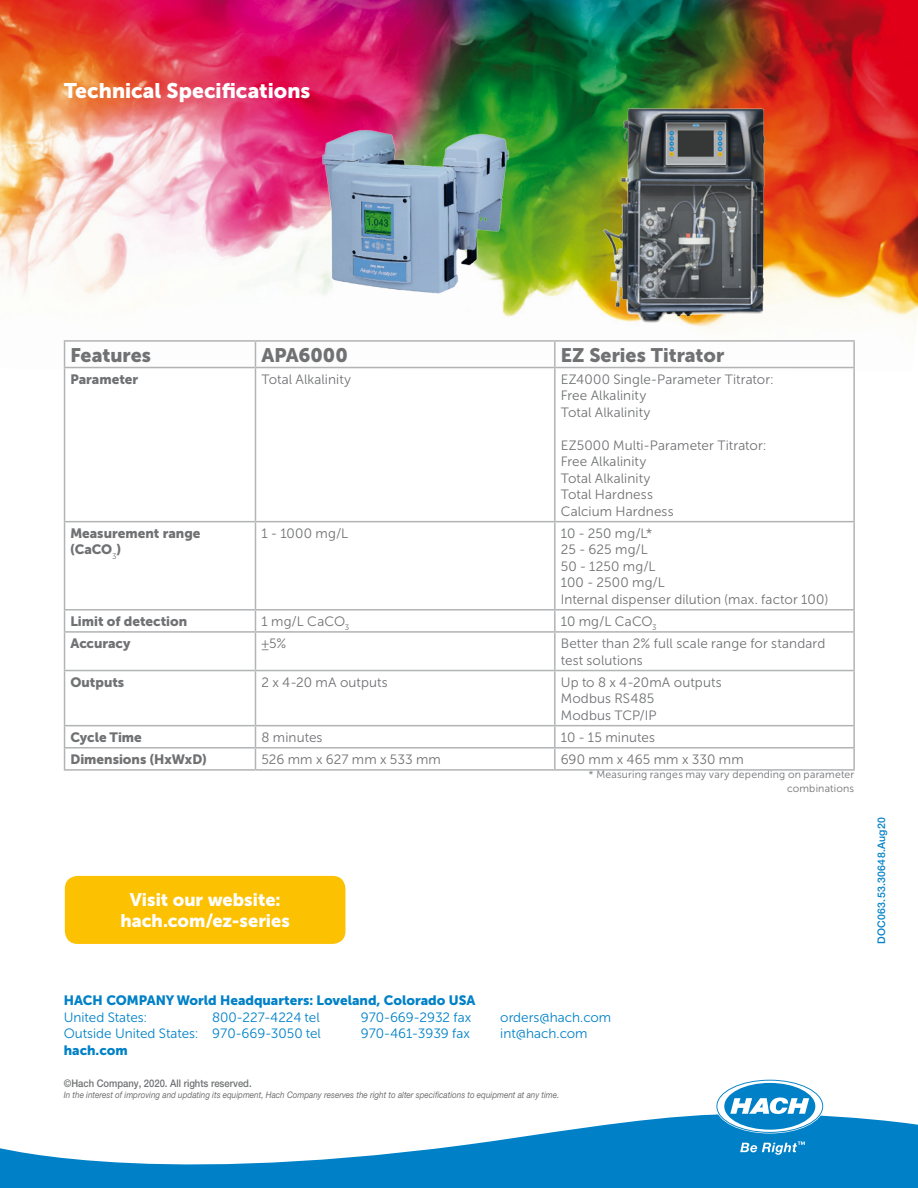
<style>
.page{position:relative;width:918px;height:1188px;background:#fff}
.page>*{position:absolute;margin:0;border:0;box-sizing:border-box;transform-origin:0 0}
.Head_1_Technical{font:21px "Museo Sans Cyrl 900";color:#fff}
.Techn_Data_Table_Hea{font:19.5px "Museo Sans Cyrl 900";color:#707173}
.Web_button{font:18px "Museo Sans Cyrl 900";color:#fff}
.Techn_Data_Table_Cop{font:13.5px/16.5px "Museo Sans Cyrl 300";letter-spacing:.01em;color:#707173}
.US_letter_-_Footer_n{font:13.5px "Museo Sans Cyrl 300";color:#0081c7}
.Techn_Data_Table_Cop-2{font:13.5px/16.5px "Museo Sans Cyrl 900";color:#707173}
.US_letter_-_Footer_b{font:13.5px "Museo Sans Cyrl 900";color:#0081c7}
.Techn_Data_Table_Cop-3{font:10.5px/13.5px "Museo Sans Cyrl 300";letter-spacing:.02em;color:#707173;text-align:right}
.US_letter_-_Copyrigh{font:500 10.5px "Helvetica Neue LT Pro";color:#707173;scale:.9 1}
.Doc_ID_No{font:500 10.5px "Helvetica Neue LT Pro";letter-spacing:.025em;color:#0081c7}
.US_letter_-_Copyrigh-2{font:italic 9px "Helvetica Neue LT Pro";color:#707173;scale:.9 1}
</style>
<div class="page">
<img style="left:0;top:0;width:918px;height:372px">
<img style="left:602px;top:106px;width:192px;height:218px">
<img style="left:309px;top:122px;width:205px;height:181px">
<svg style="left:0;top:1114px;width:918px;height:74px;fill:#0081c7"></svg>
<svg style="left:717px;top:1081px;width:112px;height:51px"></svg>
<svg style="left:740px;top:1141px;width:65px;height:14px"></svg>
<hr style="left:64px;top:340px;width:191px;height:2px;background:#b1b3b4">
<svg style="left:64px;top:342px;width:1px;height:25px"></svg>
<hr style="left:255px;top:340px;width:300px;height:2px;background:#b1b3b4">
<svg style="left:255px;top:342px;width:1px;height:25px"></svg>
<hr style="left:555px;top:340px;width:300px;height:2px;background:#b1b3b4">
<hr style="left:554px;top:342px;width:2px;height:25px;background:#b1b3b4">
<hr style="left:853px;top:342px;width:2px;height:25px;background:#b1b3b4">
<hr style="left:64px;top:367px;width:191px;height:1px;background:#b1b3b4">
<hr style="left:64px;top:368px;width:1px;height:153px;background:#b1b3b4">
<hr style="left:255px;top:367px;width:300px;height:1px;background:#b1b3b4">
<hr style="left:255px;top:368px;width:1px;height:153px;background:#b1b3b4">
<hr style="left:555px;top:367px;width:300px;height:1px;background:#b1b3b4">
<hr style="left:554px;top:368px;width:2px;height:153px;background:#b1b3b4">
<hr style="left:853px;top:368px;width:2px;height:153px;background:#b1b3b4">
<hr style="left:64px;top:521px;width:191px;height:1px;background:#b1b3b4">
<hr style="left:64px;top:522px;width:1px;height:87px;background:#b1b3b4">
<hr style="left:255px;top:521px;width:300px;height:1px;background:#b1b3b4">
<hr style="left:255px;top:522px;width:1px;height:87px;background:#b1b3b4">
<hr style="left:555px;top:521px;width:300px;height:1px;background:#b1b3b4">
<hr style="left:554px;top:522px;width:2px;height:87px;background:#b1b3b4">
<hr style="left:853px;top:522px;width:2px;height:87px;background:#b1b3b4">
<hr style="left:64px;top:609px;width:191px;height:2px;background:#b1b3b4">
<svg style="left:64px;top:611px;width:1px;height:20px"></svg>
<hr style="left:255px;top:609px;width:300px;height:2px;background:#b1b3b4">
<svg style="left:255px;top:611px;width:1px;height:20px"></svg>
<hr style="left:555px;top:609px;width:300px;height:2px;background:#b1b3b4">
<hr style="left:554px;top:611px;width:2px;height:20px;background:#b1b3b4">
<hr style="left:853px;top:611px;width:2px;height:20px;background:#b1b3b4">
<hr style="left:64px;top:631px;width:191px;height:2px;background:#b1b3b4">
<hr style="left:64px;top:633px;width:1px;height:37px;background:#b1b3b4">
<hr style="left:255px;top:631px;width:300px;height:2px;background:#b1b3b4">
<hr style="left:255px;top:633px;width:1px;height:37px;background:#b1b3b4">
<hr style="left:555px;top:631px;width:300px;height:2px;background:#b1b3b4">
<hr style="left:554px;top:633px;width:2px;height:37px;background:#b1b3b4">
<hr style="left:853px;top:633px;width:2px;height:37px;background:#b1b3b4">
<hr style="left:64px;top:670px;width:191px;height:1px;background:#b1b3b4">
<hr style="left:64px;top:671px;width:1px;height:54px;background:#b1b3b4">
<hr style="left:255px;top:670px;width:300px;height:1px;background:#b1b3b4">
<hr style="left:255px;top:671px;width:1px;height:54px;background:#b1b3b4">
<hr style="left:555px;top:670px;width:300px;height:1px;background:#b1b3b4">
<hr style="left:554px;top:671px;width:2px;height:54px;background:#b1b3b4">
<hr style="left:853px;top:671px;width:2px;height:54px;background:#b1b3b4">
<hr style="left:64px;top:725px;width:191px;height:1px;background:#b1b3b4">
<hr style="left:255px;top:725px;width:300px;height:1px;background:#b1b3b4">
<hr style="left:555px;top:725px;width:300px;height:1px;background:#b1b3b4">
<hr style="left:554px;top:726px;width:2px;height:21px;background:#b1b3b4">
<hr style="left:853px;top:726px;width:2px;height:21px;background:#b1b3b4">
<hr style="left:64px;top:747px;width:191px;height:2px;background:#b1b3b4">
<svg style="left:64px;top:726px;width:1px;height:43px"></svg>
<hr style="left:255px;top:747px;width:300px;height:2px;background:#b1b3b4">
<svg style="left:255px;top:726px;width:1px;height:43px"></svg>
<hr style="left:555px;top:747px;width:300px;height:2px;background:#b1b3b4">
<hr style="left:554px;top:749px;width:2px;height:20px;background:#b1b3b4">
<hr style="left:853px;top:749px;width:2px;height:20px;background:#b1b3b4">
<hr style="left:64px;top:769px;width:191px;height:2px;background:#b1b3b4">
<hr style="left:255px;top:769px;width:300px;height:2px;background:#b1b3b4">
<hr style="left:555px;top:769px;width:300px;height:2px;background:#b1b3b4">
<div style="left:65px;top:876px;width:280px;height:68px;background:#fcc100;border-radius:13px"></div>
<p class="Head_1_Technical" style="left:64px;top:79px;width:248px">Technical Specifications</p>
<p class="Techn_Data_Table_Hea" style="left:71px;top:344px;width:82px">Features</p>
<p class="Techn_Data_Table_Hea" style="left:261px;top:344px;width:88px">APA6000</p>
<p class="Techn_Data_Table_Hea" style="left:561px;top:344px;width:165px">EZ Series Titrator</p>
<p class="Techn_Data_Table_Cop-2" style="left:71px;top:371px;width:69px">Parameter</p>
<p class="Techn_Data_Table_Cop" style="left:261px;top:371px;width:91px">Total Alkalinity</p>
<p class="Techn_Data_Table_Cop" style="left:561px;top:371px;width:214px">EZ4000 Single-Parameter Titrator:</p>
<p class="Techn_Data_Table_Cop" style="left:561px;top:387px;width:87px">Free Alkalinity</p>
<p class="Techn_Data_Table_Cop" style="left:561px;top:404px;width:91px">Total Alkalinity</p>
<p class="Techn_Data_Table_Cop" style="left:561px;top:437px;width:207px">EZ5000 Multi-Parameter Titrator:<br>Free Alkalinity</p>
<p class="Techn_Data_Table_Cop" style="left:561px;top:470px;width:91px">Total Alkalinity</p>
<p class="Techn_Data_Table_Cop" style="left:561px;top:486px;width:94px">Total Hardness</p>
<p class="Techn_Data_Table_Cop" style="left:561px;top:503px;width:114px">Calcium Hardness</p>
<p class="Techn_Data_Table_Cop-2" style="left:71px;top:525px;width:131px">Measurement range (CaCO<sub>3</sub>)</p>
<p class="Techn_Data_Table_Cop" style="left:261px;top:525px;width:88px">1 - 1000 mg/L</p>
<p class="Techn_Data_Table_Cop" style="left:561px;top:525px;width:269px">10 - 250 mg/L*<br>25 - 625 mg/L<br>50 - 1250 mg/L<br>100 - 2500 mg/L<br>Internal dispenser dilution (max. factor 100)</p>
<p class="Techn_Data_Table_Cop-2" style="left:71px;top:613px;width:118px">Limit of detection</p>
<p class="Techn_Data_Table_Cop" style="left:261px;top:613px;width:89px">1 mg/L CaCO<sub>3</sub></p>
<p class="Techn_Data_Table_Cop" style="left:561px;top:613px;width:97px">10 mg/L CaCO<sub>3</sub></p>
<p class="Techn_Data_Table_Cop-2" style="left:71px;top:635px;width:62px">Accuracy</p>
<p class="Techn_Data_Table_Cop" style="left:261px;top:635px;width:26px">±5%</p>
<p class="Techn_Data_Table_Cop" style="left:561px;top:635px;width:266px">Better than 2% full scale range for standard test solutions</p>
<p class="Techn_Data_Table_Cop-2" style="left:71px;top:674px;width:55px">Outputs</p>
<p class="Techn_Data_Table_Cop" style="left:261px;top:674px;width:128px">2 x 4-20 mA outputs</p>
<p class="Techn_Data_Table_Cop" style="left:561px;top:674px;width:162px">Up to 8 x 4-20mA outputs<br>Modbus RS485<br>Modbus TCP/IP</p>
<p class="Techn_Data_Table_Cop-2" style="left:71px;top:729px;width:73px">Cycle Time</p>
<p class="Techn_Data_Table_Cop" style="left:261px;top:729px;width:63px">8 minutes</p>
<p class="Techn_Data_Table_Cop" style="left:561px;top:729px;width:96px">10 - 15 minutes</p>
<p class="Techn_Data_Table_Cop-2" style="left:71px;top:751px;width:137px">Dimensions (HxWxD)</p>
<p class="Techn_Data_Table_Cop" style="left:261px;top:751px;width:181px">526 mm x 627 mm x 533 mm</p>
<p class="Techn_Data_Table_Cop" style="left:561px;top:751px;width:184px">690 mm x 465 mm x 330 mm</p>
<p class="Techn_Data_Table_Cop-3" style="left:589px;top:768px;width:267px">* Measuring ranges may vary depending on parameter combinations</p>
<p class="Web_button" style="left:130px;top:890px;width:152px">Visit our website:</p>
<p class="Web_button" style="left:120px;top:911px;width:171px">hach.com/ez-series</p>
<p class="US_letter_-_Footer_b" style="left:64px;top:993px;width:413px">HACH COMPANY World Headquarters: Loveland, Colorado USA</p>
<p class="US_letter_-_Footer_n" style="left:64px;top:1010px;width:85px">United States:</p>
<p class="US_letter_-_Footer_n" style="left:212px;top:1010px;width:109px">800-227-4224 tel</p>
<p class="US_letter_-_Footer_n" style="left:361px;top:1010px;width:112px">970-669-2932 fax</p>
<p class="US_letter_-_Footer_n" style="left:500px;top:1010px;width:113px">orders@hach.com</p>
<p class="US_letter_-_Footer_n" style="left:64px;top:1026px;width:259px">Outside United States: 970-669-3050 tel</p>
<p class="US_letter_-_Footer_n" style="left:361px;top:1026px;width:111px">970-461-3939 fax</p>
<p class="US_letter_-_Footer_n" style="left:500px;top:1026px;width:89px">int@hach.com</p>
<p class="US_letter_-_Footer_b" style="left:64px;top:1042px;width:65px">hach.com</p>
<p class="US_letter_-_Copyrigh" style="left:64px;top:1077px;width:210px">©Hach Company, 2020. All rights reserved.</p>
<p class="US_letter_-_Copyrigh-2" style="left:64px;top:1089px;width:552px">In the interest of improving and updating its equipment, Hach Company reserves the right to alter specifications to equipment at any time.</p>
<p class="Doc_ID_No" style="left:875px;top:944px;width:128px;rotate:-90deg">DOC063.53.30648.Aug20</p>
</div>
